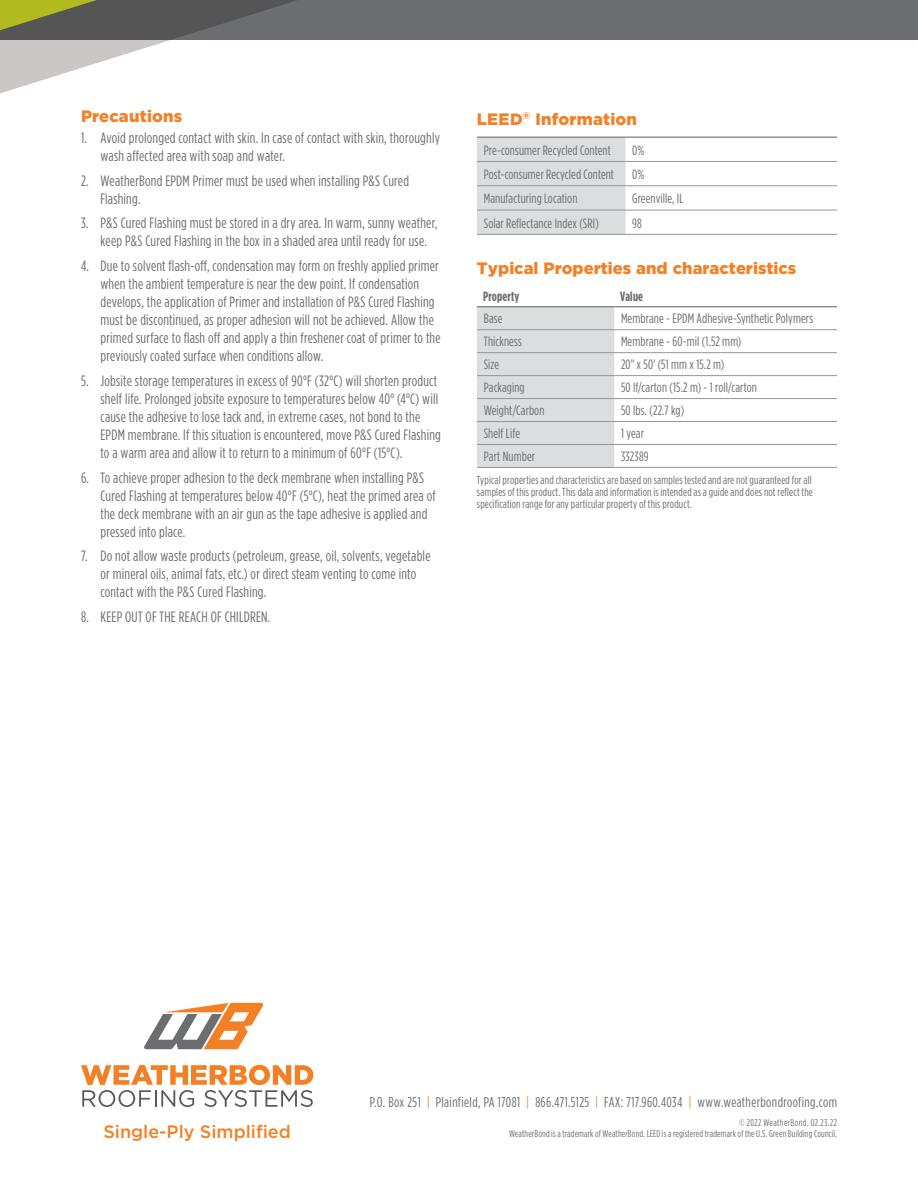
<style>
.page{position:relative;width:918px;height:1188px;background:#fff}
.page>*{position:absolute;margin:0;border:0;box-sizing:border-box;transform-origin:0 0}
.t1{font:500 18px "Gotham";color:#f48026}
.WB_Table_Heading{font:900 16.5px "Gotham";color:#f48026}
.t2{font:15px/18px "Gotham Condensed";letter-spacing:.015em;color:#6c6d70}
.t3{font:14.25px "Gotham Condensed";letter-spacing:.025em;color:#6c6d70}
.WB_Table_text{font:13.5px "Gotham Condensed";letter-spacing:.01em;color:#6c6d70}
.WB_Table_Subhead{font:700 13.5px "Gotham Condensed";letter-spacing:.015em;color:#6c6d70}
.WB_Table_Footer{font:11.7px/12px "Gotham Condensed";letter-spacing:.015em;color:#6c6d70;text-align:justify}
.t4{font:9.75px "Gotham Condensed";letter-spacing:.02em;color:#6c6d70}
.t5{font:9.75px "Gotham Condensed";letter-spacing:.045em;color:#6c6d70}
.s1{color:#f48026}
</style>
<div class="page">
<div style="left:477px;top:138px;width:148px;height:96px;background:#dcdddf"></div>
<hr style="left:477px;top:161px;width:148px;height:1px;background:#939598">
<hr style="left:625px;top:161px;width:212px;height:1px;background:#939598">
<hr style="left:477px;top:185px;width:148px;height:1px;background:#939598">
<hr style="left:625px;top:185px;width:212px;height:1px;background:#939598">
<hr style="left:477px;top:137px;width:148px;height:1px;background:#6c6d70">
<hr style="left:625px;top:137px;width:212px;height:1px;background:#6c6d70">
<hr style="left:477px;top:210px;width:148px;height:1px;background:#939598">
<hr style="left:625px;top:210px;width:212px;height:1px;background:#939598">
<hr style="left:477px;top:234px;width:148px;height:1px;background:#939598">
<hr style="left:625px;top:234px;width:212px;height:1px;background:#939598">
<svg style="left:144px;top:1003px;width:120px;height:46px"></svg>
<svg style="left:81px;top:1065px;width:232px;height:42px"></svg>
<div style="left:0;top:0;width:918px;height:40px;background:#6c6d70"></div>
<svg style="left:0;top:0;width:297px;height:94px"></svg>
<svg style="left:0;top:0;width:97px;height:30px"></svg>
<div style="left:477px;top:307px;width:137px;height:160px;background:#dcdddf"></div>
<hr style="left:477px;top:329px;width:137px;height:1px;background:#939598">
<hr style="left:614px;top:329px;width:223px;height:1px;background:#939598">
<hr style="left:477px;top:352px;width:137px;height:1px;background:#939598">
<hr style="left:614px;top:352px;width:223px;height:1px;background:#939598">
<hr style="left:477px;top:375px;width:137px;height:1px;background:#939598">
<hr style="left:614px;top:375px;width:223px;height:1px;background:#939598">
<hr style="left:477px;top:398px;width:137px;height:1px;background:#939598">
<hr style="left:614px;top:398px;width:223px;height:1px;background:#939598">
<hr style="left:477px;top:421px;width:137px;height:1px;background:#939598">
<hr style="left:614px;top:421px;width:223px;height:1px;background:#939598">
<hr style="left:477px;top:444px;width:137px;height:1px;background:#939598">
<hr style="left:614px;top:444px;width:223px;height:1px;background:#939598">
<hr style="left:477px;top:467px;width:137px;height:1px;background:#939598">
<hr style="left:614px;top:467px;width:223px;height:1px;background:#939598">
<hr style="left:477px;top:306px;width:137px;height:1px;background:#6c6d70">
<hr style="left:614px;top:306px;width:223px;height:1px;background:#6c6d70">
<p class="WB_Table_Heading" style="left:81px;top:106px;width:103px">Precautions</p>
<p class="t2" style="left:100px;top:128px;width:341px;text-indent:-20px">1. Avoid prolonged contact with skin. In case of contact with skin, thoroughly wash affected area with soap and water.</p>
<p class="t2" style="left:100px;top:171px;width:310px;text-indent:-20px">2. WeatherBond EPDM Primer must be used when installing P&amp;S Cured<br>Flashing.</p>
<p class="t2" style="left:81px;top:214px;width:358px;text-align:center">3. P&amp;S Cured Flashing must be stored in a dry area. In warm, sunny weather, keep P&amp;S Cured Flashing in the box in a shaded area until ready for use.</p>
<p class="t2" style="left:100px;top:257px;width:342px;text-indent:-20px">4. Due to solvent flash-off, condensation may form on freshly applied primer when the ambient temperature is near the dew point. If condensation develops, the application of Primer and installation of P&amp;S Cured Flashing must be discontinued, as proper adhesion will not be achieved. Allow the primed surface to flash off and apply a thin freshener coat of primer to the previously coated surface when conditions allow.</p>
<p class="t2" style="left:100px;top:371px;width:342px;text-indent:-20px">5. Jobsite storage temperatures in excess of 90°F (32°C) will shorten product shelf life. Prolonged jobsite exposure to temperatures below 40° (4°C) will cause the adhesive to lose tack and, in extreme cases, not bond to the EPDM membrane. If this situation is encountered, move P&amp;S Cured Flashing to a warm area and allow it to return to a minimum of 60°F (15°C).</p>
<p class="t2" style="left:100px;top:468px;width:337px;text-indent:-20px">6. To achieve proper adhesion to the deck membrane when installing P&amp;S Cured Flashing at temperatures below 40°F (5°C), heat the primed area of the deck membrane with an air gun as the tape adhesive is applied and pressed into place.</p>
<p class="t2" style="left:100px;top:547px;width:332px;text-indent:-20px">7. Do not allow waste products (petroleum, grease, oil, solvents, vegetable or mineral oils, animal fats, etc.) or direct steam venting to come into contact with the P&amp;S Cured Flashing.</p>
<p class="t2" style="left:81px;top:608px;width:191px">8. KEEP OUT OF THE REACH OF CHILDREN.</p>
<p class="WB_Table_Heading" style="left:477px;top:110px;width:161px">LEED<sup>®</sup> Information</p>
<p class="WB_Table_text" style="left:484px;top:142px;width:129px">Pre-consumer Recycled Content</p>
<p class="WB_Table_text" style="left:632px;top:142px;width:14px">0%</p>
<p class="WB_Table_text" style="left:484px;top:167px;width:132px">Post-consumer Recycled Content</p>
<p class="WB_Table_text" style="left:632px;top:167px;width:14px">0%</p>
<p class="WB_Table_text" style="left:484px;top:191px;width:95px">Manufacturing Location</p>
<p class="WB_Table_text" style="left:632px;top:191px;width:53px">Greenville, IL</p>
<p class="WB_Table_text" style="left:484px;top:215px;width:117px">Solar Reflectance Index (SRI)</p>
<p class="WB_Table_text" style="left:632px;top:215px;width:11px">98</p>
<p class="WB_Table_Heading" style="left:477px;top:259px;width:321px">Typical Properties and characteristics</p>
<p class="WB_Table_Subhead" style="left:483px;top:288px;width:38px">Property</p>
<p class="WB_Table_Subhead" style="left:620px;top:288px;width:24px">Value</p>
<p class="WB_Table_text" style="left:484px;top:311px;width:20px">Base</p>
<p class="WB_Table_text" style="left:621px;top:311px;width:194px">Membrane - EPDM Adhesive-Synthetic Polymers</p>
<p class="WB_Table_text" style="left:484px;top:334px;width:40px">Thickness</p>
<p class="WB_Table_text" style="left:621px;top:334px;width:122px">Membrane - 60-mil (1.52 mm)</p>
<p class="WB_Table_text" style="left:484px;top:356px;width:17px">Size</p>
<p class="WB_Table_text" style="left:621px;top:356px;width:105px">20" x 50' (51 mm x 15.2 m)</p>
<p class="WB_Table_text" style="left:484px;top:379px;width:43px">Packaging</p>
<p class="WB_Table_text" style="left:621px;top:379px;width:137px">50 lf/carton (15.2 m) - 1 roll/carton</p>
<p class="WB_Table_text" style="left:484px;top:402px;width:62px">Weight/Carbon</p>
<p class="WB_Table_text" style="left:621px;top:402px;width:65px">50 lbs. (22.7 kg)</p>
<p class="WB_Table_text" style="left:484px;top:425px;width:38px">Shelf Life</p>
<p class="WB_Table_text" style="left:621px;top:425px;width:24px">1 year</p>
<p class="WB_Table_text" style="left:484px;top:448px;width:53px">Part Number</p>
<p class="WB_Table_text" style="left:621px;top:448px;width:29px">332389</p>
<p class="WB_Table_Footer" style="left:477px;top:474px;width:338px">Typical properties and characteristics are based on samples tested and are not guaranteed for all samples of this product. This data and information is intended as a guide and does not reflect the specification range for any particular property of this product.</p>
<p class="t1" style="left:103px;top:1122px;width:189px">Single-Ply Simplified</p>
<p class="t3" style="left:370px;top:1094px;width:469px">P.O. Box 251 <span class="s1">|</span> Plainfield, PA 17081 <span class="s1">|</span> 866.471.5125 <span class="s1">|</span> FAX: 717.960.4034 <span class="s1">|</span> www.weatherbondroofing.com</p>
<p class="t5" style="left:740px;top:1117px;width:99px">© 2022 WeatherBond. 02.23.22</p>
<p class="t4" style="left:509px;top:1128px;width:329px">WeatherBond is a trademark of WeatherBond. LEED is a registered trademark of the U.S. Green Building Council.</p>
</div>
